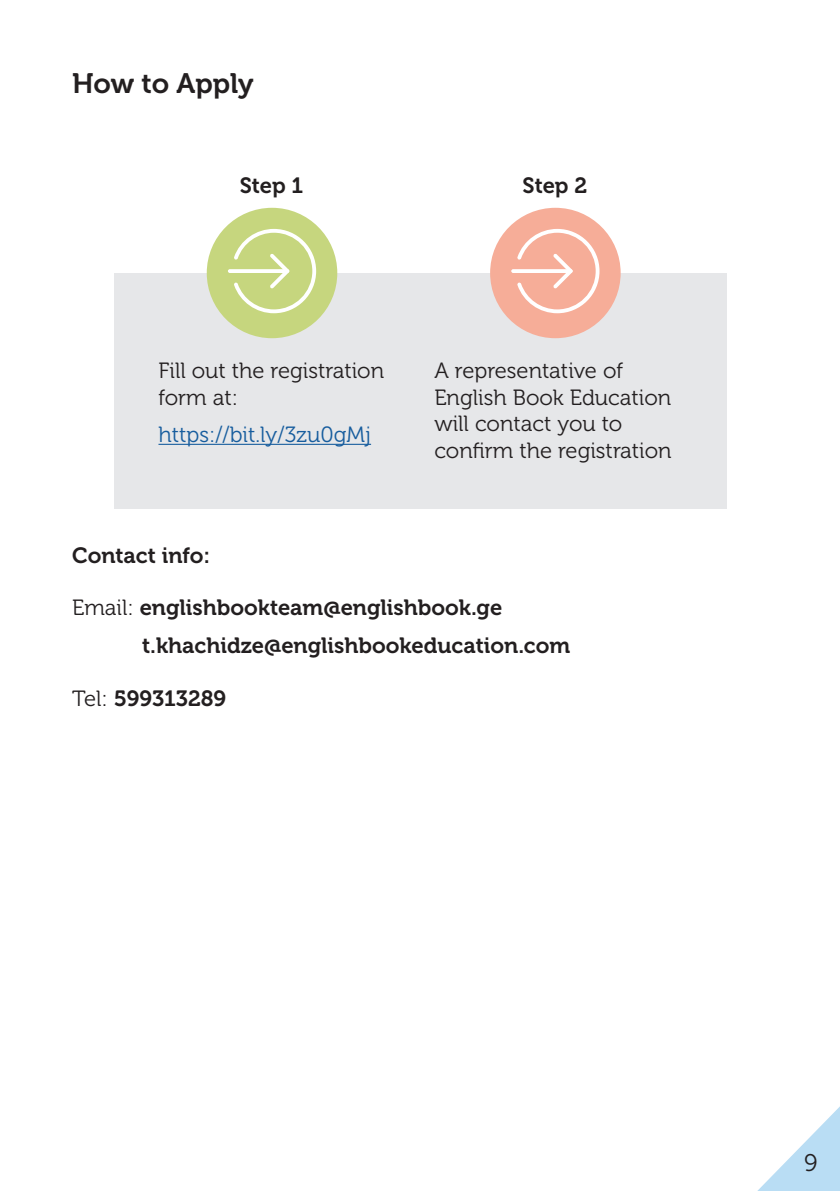
<style>
.page{position:relative;width:840px;height:1191px;background:#fff}
.page>*{position:absolute;margin:0;border:0;box-sizing:border-box;transform-origin:0 0}
.t1{font:28px "Museo 700";letter-spacing:-.005em;color:#231f20}
.t2{font:24px "Museo 300";color:#231f20}
.t3{font:22px "Museo 700";color:#231f20}
.t4{font:22px/26.4px "Museo 300";color:#231f20}
.t5{font:22px "Museo 300";color:#175d9e}
.s1{font-family:"Museo 300"}
</style>
<div class="page">
<svg style="left:757px;top:1107px;width:82px;height:84px"></svg>
<div style="left:114px;top:273px;width:612px;height:235px;background:#e6e7e9"></div>
<div style="left:207px;top:208px;width:130px;height:130px;background:#c6d67e;border-radius:50%"></div>
<div style="left:490px;top:208px;width:130px;height:130px;background:#f6ad98;border-radius:50%"></div>
<svg style="left:228px;top:269px;width:61px;height:4px"></svg>
<svg style="left:234px;top:229px;width:82px;height:84px"></svg>
<svg style="left:511px;top:269px;width:61px;height:4px"></svg>
<svg style="left:517px;top:229px;width:82px;height:84px"></svg>
<hr style="left:158px;top:444px;width:213px;height:1px;background:#175d9e">
<p class="t1" style="left:72px;top:68px;width:183px">How to Apply</p>
<p class="t3" style="left:240px;top:173px;width:65px">Step 1</p>
<p class="t3" style="left:522px;top:173px;width:66px">Step 2</p>
<p class="t4" style="left:158px;top:358px;width:227px">Fill out the registration form at:</p>
<p class="t5" style="left:158px;top:423px;width:214px">https://bit.ly/3zu0gMj</p>
<p class="t4" style="left:434px;top:358px;width:239px">A representative of<br>English Book Education will contact you to confirm the registration</p>
<p class="t3" style="left:72px;top:543px;width:139px">Contact info:</p>
<p class="t3" style="left:72px;top:595px;width:431px"><span class="s1">Email:</span> englishbookteam@englishbook.ge</p>
<p class="t3" style="left:142px;top:633px;width:429px">t.khachidze@englishbookeducation.com</p>
<p class="t3" style="left:72px;top:686px;width:156px"><span class="s1">Tel:</span> 599313289</p>
<p class="t2" style="left:803px;top:1149px;width:15px">9</p>
</div>
